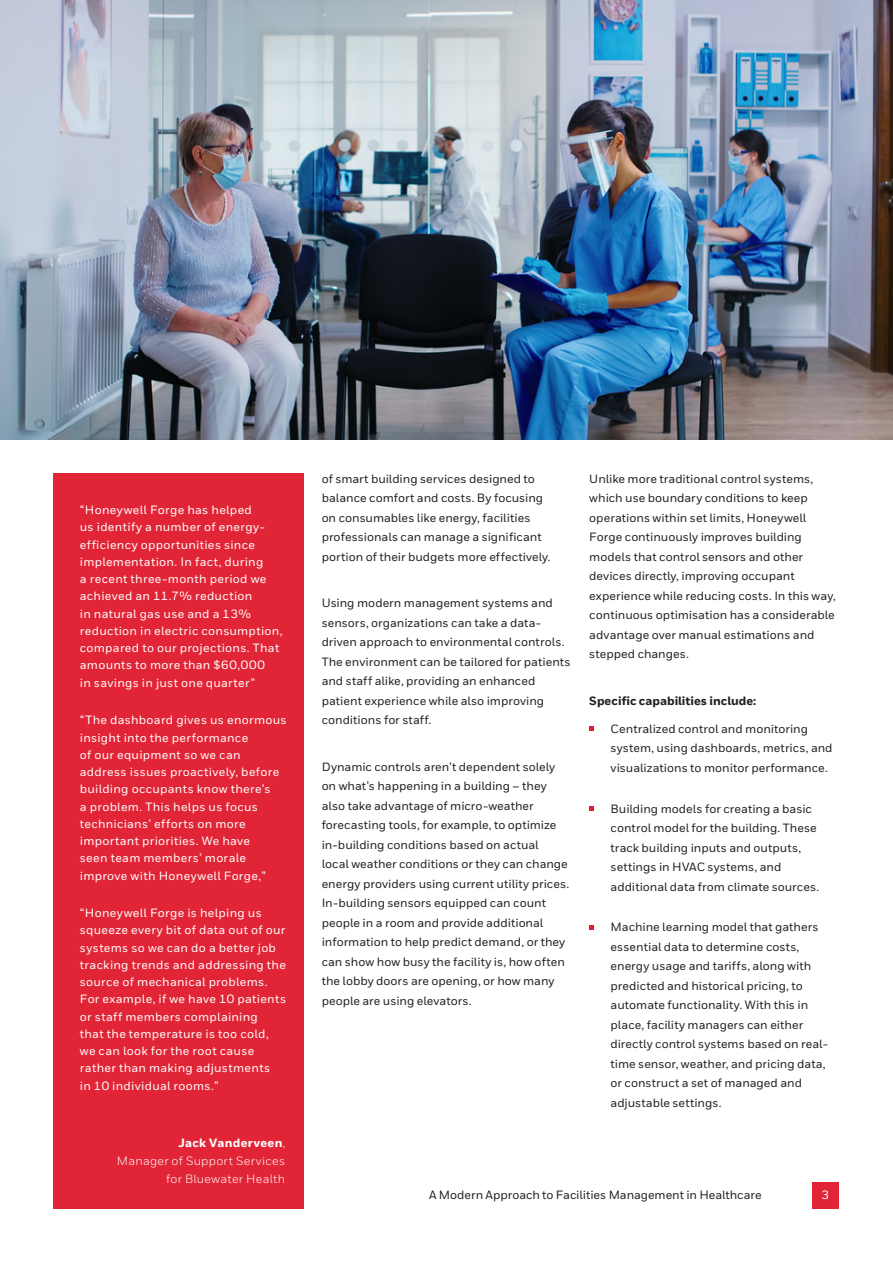
<style>
.page{position:relative;width:893px;height:1263px;background:#fff}
.page>*{position:absolute;margin:0;border:0;box-sizing:border-box;transform-origin:0 0}
.t1{font:500 12px/19.5px "Honeywell Sans";color:#231f20}
.Ad__Body__12_14{font:500 12px/17.2px "Honeywell Sans";letter-spacing:.025em;color:#fff}
.Ad__Body__12_14-2{font:12px/18px "Honeywell Sans";letter-spacing:.025em;color:#fff;text-align:right}
.t2{font:800 12px "Honeywell Sans";color:#231f20}
.s1{font-weight:800}
</style>
<div class="page">
<div style="left:812px;top:1183px;width:26px;height:26px;background:#e22536"></div>
<svg style="left:589px;top:726px;width:5px;height:5px"></svg>
<svg style="left:589px;top:806px;width:5px;height:4px"></svg>
<svg style="left:589px;top:925px;width:5px;height:4px"></svg>
<img style="left:0;top:0;width:893px;height:439px">
<div style="left:53px;top:474px;width:251px;height:735px;background:#e22536"></div>
<p class="Ad__Body__12_14" style="left:80px;top:502px;width:204px">“Honeywell Forge has helped<br>us identify a number of energy&shy;efficiency opportunities since implementation. In fact, during<br>a recent three-month period we achieved an 11.7% reduction<br>in natural gas use and a 13% reduction in electric consumption, compared to our projections. That amounts to more than $60,000<br>in savings in just one quarter”</p>
<p class="Ad__Body__12_14" style="left:80px;top:712px;width:208px">“The dashboard gives us enormous insight into the performance<br>of our equipment so we can address issues proactively, before building occupants know there’s<br>a problem. This helps us focus technicians’ efforts on more important priorities. We have<br>seen team members’ morale improve with Honeywell Forge,”</p>
<p class="Ad__Body__12_14" style="left:80px;top:904px;width:208px">“Honeywell Forge is helping us squeeze every bit of data out of our systems so we can do a better job tracking trends and addressing the source of mechanical problems.<br>For example, if we have 10 patients or staff members complaining<br>that the temperature is too cold, we can look for the root cause rather than making adjustments<br>in 10 individual rooms.”</p>
<p class="Ad__Body__12_14-2" style="left:117px;top:1134px;width:170px"><span class="s1">Jack Vanderveen</span>,<br>Manager of Support Services for Bluewater Health</p>
<p class="t1" style="left:322px;top:469px;width:230px">of smart building services designed to balance comfort and costs. By focusing on consumables like energy, facilities professionals can manage a significant portion of their budgets more effectively.</p>
<p class="t1" style="left:322px;top:594px;width:250px">Using modern management systems and sensors, organizations can take a data&shy;driven approach to environmental controls.<br>The environment can be tailored for patients and staff alike, providing an enhanced patient experience while also improving conditions for staff.</p>
<p class="t1" style="left:322px;top:757px;width:249px">Dynamic controls aren’t dependent solely on what’s happening in a building – they also take advantage of micro-weather forecasting tools, for example, to optimize in-building conditions based on actual<br>local weather conditions or they can change energy providers using current utility prices.<br>In-building sensors equipped can count people in a room and provide additional information to help predict demand, or they can show how busy the facility is, how often the lobby doors are opening, or how many people are using elevators.</p>
<p class="t1" style="left:589px;top:469px;width:248px">Unlike more traditional control systems, which use boundary conditions to keep operations within set limits, Honeywell Forge continuously improves building models that control sensors and other devices directly, improving occupant experience while reducing costs. In this way, continuous optimisation has a considerable advantage over manual estimations and stepped changes.</p>
<p class="t2" style="left:589px;top:693px;width:169px">Specific capabilities include:</p>
<p class="t1" style="left:611px;top:719px;width:224px">Centralized control and monitoring system, using dashboards, metrics, and visualizations to monitor performance.</p>
<p class="t1" style="left:611px;top:799px;width:210px">Building models for creating a basic control model for the building. These track building inputs and outputs, settings in HVAC systems, and additional data from climate sources.</p>
<p class="t1" style="left:611px;top:918px;width:219px">Machine learning model that gathers essential data to determine costs, energy usage and tariffs, along with predicted and historical pricing, to automate functionality. With this in place, facility managers can either directly control systems based on real&shy;time sensor, weather, and pricing data, or construct a set of managed and adjustable settings.</p>
<p class="t1" style="left:429px;top:1185px;width:334px">A Modern Approach to Facilities Management in Healthcare</p>
<p class="Ad__Body__12_14" style="left:821px;top:1186px;width:9px">3</p>
</div>
